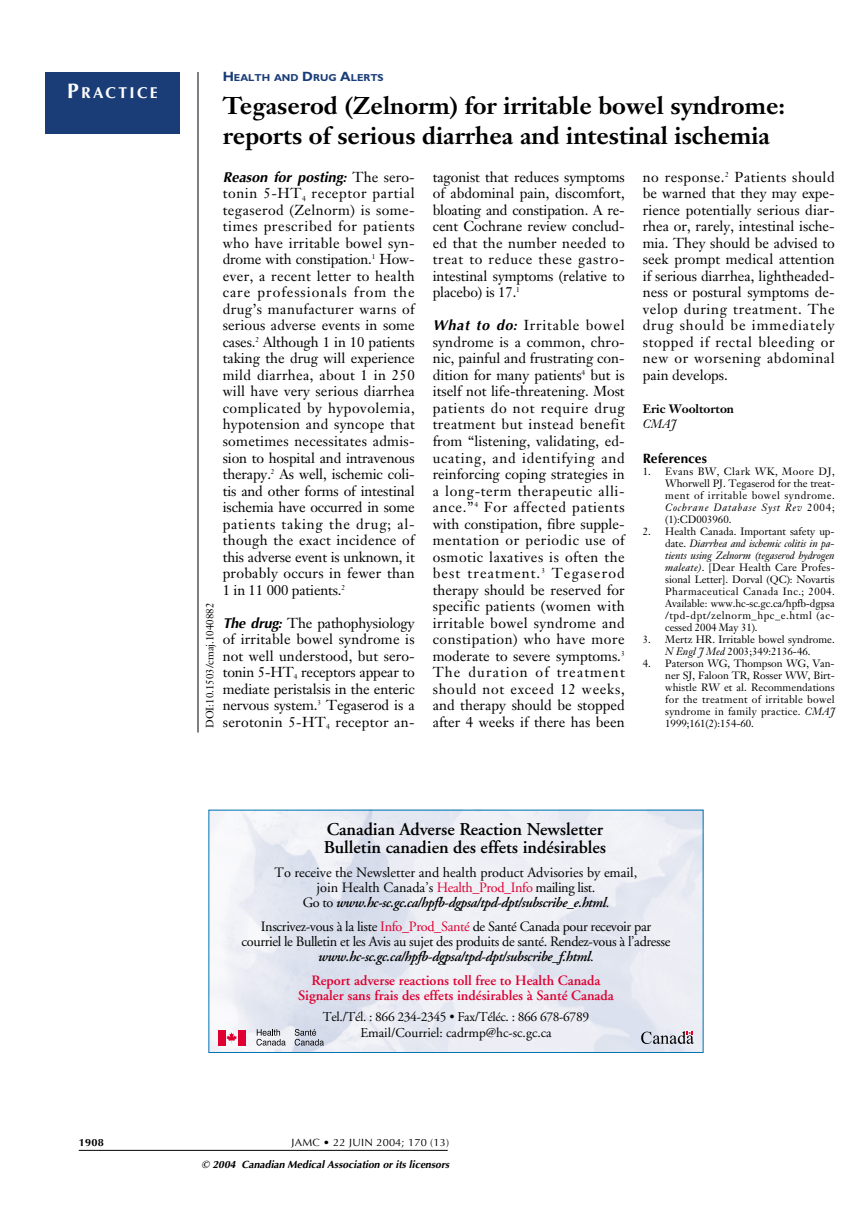
<style>
.page{position:relative;width:864px;height:1211px;background:#fff}
.page>*{position:absolute;margin:0;border:0;box-sizing:border-box;transform-origin:0 0}
.t1{font:700 24px/29.4px "Janson Text";color:#000}
.t2{font:600 18px/17.9px "Adobe Garamond";color:#000}
.t3{font:700 15.75px "Optima";letter-spacing:.15em;color:#fff}
.t4{font:14.25px/16.5px "Janson Text";color:#000;text-align:justify}
.t5{font:14.25px/15px "Adobe Garamond";letter-spacing:-.025em;color:#000;text-align:center}
.t6{font:14.25px/15px "Adobe Garamond";color:#000;text-align:center}
.t7{font:600 14.25px/15px "Adobe Garamond";color:#df0031;text-align:center}
.t8{font:italic 700 14.25px "Optima";letter-spacing:.005em;color:#000}
.t9{font:13.5px/16.5px "Adobe Garamond";letter-spacing:-.025em;color:#000;text-align:center}
.t10{font:700 13.5px "Optima";color:#000}
.t11{font:700 12px "Janson Text";color:#000}
.t12{font:italic 12px "Janson Text";color:#000}
.t13{font:10.5px/12px "Janson Text";color:#000;text-align:justify}
.t14{font:italic 700 10.5px "Optima";color:#000}
.t15{font:10.5px "Optima";letter-spacing:.015em;color:#000;scale:1.05 1}
.t16{font:700 10.5px "Optima";color:#000;scale:1.05 1}
.t17{font:700 10.2px "Gill Sans";color:#1a3d78}
.s1{font-size:21px}
.s2{font-size:13.5px}
.s3{font-family:"Janson Text"}
.s4{font-family:"Janson Text";font-weight:400;font-style:normal}
.s5{font-family:"Optima";font-weight:700;font-style:italic}
.s6{font-weight:700;font-style:italic}
.s7{font-style:italic}
.s8{color:#df0031}
.s9{font-weight:600;font-style:italic}
</style>
<div class="page">
<div style="left:45px;top:72px;width:135px;height:62px;background:#1a3d78"></div>
<hr style="left:198px;top:72px;width:1px;height:660px;background:#000">
<hr style="left:79px;top:1150px;width:369px;height:1px;background:#000">
<img style="left:210px;top:811px;width:492px;height:239px">
<svg style="left:295px;top:1029px;width:29px;height:16px"></svg>
<svg style="left:256px;top:1029px;width:30px;height:16px"></svg>
<svg style="left:226px;top:1032px;width:11px;height:11px"></svg>
<div style="left:218px;top:1030px;width:8px;height:15px;background:#df0031"></div>
<div style="left:238px;top:1030px;width:8px;height:15px;background:#df0031"></div>
<svg style="left:641px;top:1031px;width:53px;height:13px"></svg>
<p class="t3" style="left:67px;top:86px;width:92px"><span class="s1">P</span>RACTICE</p>
<p class="t17" style="left:223px;top:74px;width:163px"><span class="s2">H</span>EALTH AND <span class="s2">D</span>RUG <span class="s2">A</span>LERTS</p>
<h1 class="t1" style="left:223px;top:93px;width:564px">Tegaserod (Zelnorm) for irritable bowel syndrome: reports of serious diarrhea and intestinal ischemia</h1>
<p class="t8" style="left:223px;top:171px;width:194px">Reason for posting<span class="s3">:</span> <span class="s4">The sero-</span></p>
<p class="t4" style="left:223px;top:186px;width:194px">tonin 5-HT<sub>4</sub> receptor partial tegaserod (Zelnorm) is some&shy;times prescribed for patients who have irritable bowel syn&shy;drome with constipation.<sup>1</sup> How&shy;ever, a recent letter to health care professionals from the drug’s manufacturer warns of serious adverse events in some cases.<sup>2</sup> Although 1 in 10 patients taking the drug will experience mild diarrhea, about 1 in 250 will have very serious diarrhea complicated by hypovolemia, hypotension and syncope that sometimes necessitates admis&shy;sion to hospital and intravenous therapy.<sup>2</sup> As well, ischemic coli&shy;tis and other forms of intestinal ischemia have occurred in some patients taking the drug; al&shy;though the exact incidence of this adverse event is unknown, it probably occurs in fewer than 1 in 11 000 patients.<sup>2</sup></p>
<p class="t4" style="left:223px;top:615px;width:194px"><span class="s5">The drug</span><span class="s6">:</span> The pathophysiology of irritable bowel syndrome is not well understood, but sero&shy;tonin 5-HT<sub>4</sub> receptors appear to mediate peristalsis in the enteric nervous system.<sup>3</sup> Tegaserod is a serotonin 5-HT<sub>4</sub> receptor an-</p>
<p class="t13" style="left:205px;top:728px;width:127px;rotate:-90deg">DOI:10.1503/cmaj.1040882</p>
<p class="t4" style="left:433px;top:170px;width:194px">tagonist that reduces symptoms of abdominal pain, discomfort, bloating and constipation. A re&shy;cent Cochrane review conclud&shy;ed that the number needed to treat to reduce these gastro&shy;intestinal symptoms (relative to placebo) is 17.<sup>1</sup></p>
<p class="t4" style="left:433px;top:318px;width:194px"><span class="s5">What to do</span><span class="s6">:</span> Irritable bowel syndrome is a common, chro&shy;nic, painful and frustrating con&shy;dition for many patients<sup>4</sup> but is itself not life-threatening. Most patients do not require drug treatment but instead benefit from “listening, validating, ed&shy;ucating, and identifying and reinforcing coping strategies in a long-term therapeutic alli&shy;ance.”<sup>4</sup> For affected patients with constipation, fibre supple&shy;mentation or periodic use of osmotic laxatives is often the best treatment.<sup>3</sup> Tegaserod therapy should be reserved for specific patients (women with irritable bowel syndrome and constipation) who have more moderate to severe symptoms.<sup>3<br></sup>The duration of treatment should not exceed 12 weeks, and therapy should be stopped after 4 weeks if there has been</p>
<p class="t4" style="left:643px;top:170px;width:194px">no response.<sup>2</sup> Patients should be warned that they may expe&shy;rience potentially serious diar&shy;rhea or, rarely, intestinal ische&shy;mia. They should be advised to seek prompt medical attention if serious diarrhea, lightheaded&shy;ness or postural symptoms de&shy;velop during treatment. The drug should be immediately stopped if rectal bleeding or new or worsening abdominal pain develops.</p>
<p class="t11" style="left:643px;top:404px;width:93px">Eric Wooltorton</p>
<p class="t12" style="left:643px;top:419px;width:35px">CMAJ</p>
<p class="t10" style="left:643px;top:452px;width:66px">References</p>
<p class="t13" style="left:665px;top:465px;width:171px;text-indent:-23px">1. Evans BW, Clark WK, Moore DJ, Whorwell PJ. Tegaserod for the treat&shy;ment of irritable bowel syndrome.<br><span class="s7">Cochrane Database Syst Rev</span> 2004; (1):CD003960.</p>
<p class="t13" style="left:665px;top:525px;width:171px;text-indent:-23px">2. Health Canada. Important safety up&shy;date. <span class="s7">Diarrhea and ischemic colitis in pa&shy;tients using Zelnorm (tegaserod hydrogen maleate)</span>. [Dear Health Care Profes&shy;sional Letter]. Dorval (QC): Novartis Pharmaceutical Canada Inc.; 2004.<br>Available: www.hc-sc.gc.ca/hpfb-dgpsa /tpd-dpt/zelnorm_hpc_e.html (ac&shy;cessed 2004 May 31).</p>
<p class="t13" style="left:643px;top:633px;width:193px;text-align:center">3. Mertz HR. Irritable bowel syndrome.<br><span class="s7">N Engl J Med</span> 2003;349:2136-46.</p>
<p class="t13" style="left:665px;top:657px;width:171px;text-indent:-23px">4. Paterson WG, Thompson WG, Van&shy;ner SJ, Faloon TR, Rosser WW, Birt&shy;whistle RW et al. Recommendations for the treatment of irritable bowel syndrome in family practice. <span class="s7">CMAJ </span>1999;161(2):154-60.</p>
<p class="t2" style="left:324px;top:821px;width:284px">Canadian Adverse Reaction Newsletter<br>Bulletin canadien des effets indésirables</p>
<p class="t6" style="left:275px;top:865px;width:364px">To receive the Newsletter and health product Advisories by email, join Health Canada’s <span class="s8">Health_Prod_Info</span> mailing list.<br>Go to <span class="s9">www.hc-sc.gc.ca/hpfb-dgpsa/tpd-dpt/subscribe_e.html</span>.</p>
<p class="t5" style="left:242px;top:919px;width:430px">Inscrivez-vous à la liste <span class="s8">Info_Prod_Santé</span> de Santé Canada pour recevoir par courriel le Bulletin et les Avis au sujet des produits de santé. Rendez-vous à l’adresse <span class="s9">www.hc-sc.gc.ca/hpfb-dgpsa/tpd-dpt/subscribe_f.html</span>.</p>
<p class="t7" style="left:298px;top:973px;width:317px">Report adverse reactions toll free to Health Canada<br>Signaler sans frais des effets indésirables à Santé Canada</p>
<p class="t9" style="left:323px;top:1009px;width:268px">Tel./Tél. : 866 234-2345 • Fax/Téléc. : 866 678-6789<br>Email/Courriel: cadrmp@hc-sc.gc.ca</p>
<p class="t16" style="left:79px;top:1137px;width:25px">1908</p>
<p class="t15" style="left:292px;top:1137px;width:152px">JAMC • 22 JUIN 2004; 170 (13)</p>
<p class="t14" style="left:202px;top:1160px;width:249px">© 2004 Canadian Medical Association or its licensors</p>
</div>
